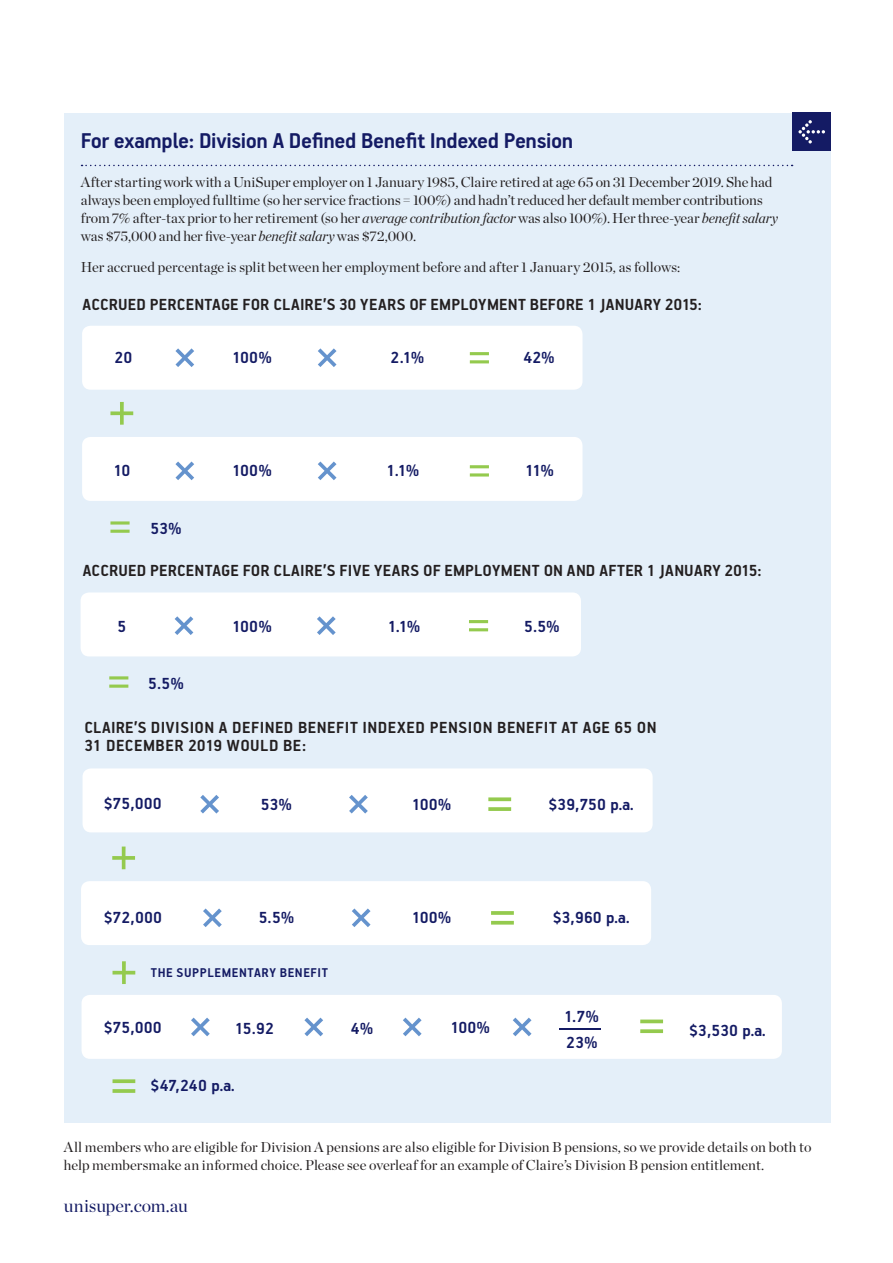
<style>
.page{position:relative;width:893px;height:1263px;background:#fff}
.page>*{position:absolute;margin:0;border:0;box-sizing:border-box;transform-origin:0 0}
.t1{font:700 24px "PF Handbook Pro";letter-spacing:-.02em;color:#141b64}
.t2{font:700 18px/18px "PF Handbook Pro";letter-spacing:.015em;color:#231f20}
.t3{font:700 18px/26.1px "PF Handbook Pro";color:#141b64}
.t4{font:18px "Chronicle Display";color:#141b64}
.t5{font:14.25px/18px "Chronicle Display";letter-spacing:-.005em;color:#231f20}
.t6{font:700 14.25px "PF Handbook Pro";letter-spacing:.04em;color:#141b64}
.s1{font-style:italic}
</style>
<div class="page">
<div style="left:64px;top:113px;width:767px;height:1010px;background:#e4eff9"></div>
<svg style="left:82px;top:165px;width:711px;height:1px"></svg>
<div style="left:82px;top:326px;width:500px;height:64px;background:#fff;border-radius:9px"></div>
<div style="left:82px;top:437px;width:500px;height:64px;background:#fff;border-radius:9px"></div>
<div style="left:81px;top:592px;width:500px;height:64px;background:#fff;border-radius:9px"></div>
<div style="left:793px;top:113px;width:38px;height:38px;background:#141b64"></div>
<svg style="left:798px;top:120px;width:27px;height:23px"></svg>
<svg style="left:175px;top:348px;width:19px;height:19px"></svg>
<svg style="left:318px;top:348px;width:18px;height:19px"></svg>
<hr style="left:470px;top:352px;width:19px;height:3px;background:#94ca4e">
<hr style="left:470px;top:360px;width:19px;height:3px;background:#94ca4e">
<svg style="left:110px;top:402px;width:23px;height:23px"></svg>
<svg style="left:175px;top:461px;width:19px;height:19px"></svg>
<svg style="left:318px;top:461px;width:18px;height:19px"></svg>
<hr style="left:470px;top:465px;width:19px;height:3px;background:#94ca4e">
<hr style="left:470px;top:473px;width:19px;height:3px;background:#94ca4e">
<svg style="left:110px;top:521px;width:20px;height:4px"></svg>
<hr style="left:110px;top:530px;width:20px;height:3px;background:#94ca4e">
<hr style="left:109px;top:676px;width:19px;height:3px;background:#94ca4e">
<svg style="left:109px;top:684px;width:19px;height:4px"></svg>
<svg style="left:175px;top:616px;width:18px;height:19px"></svg>
<svg style="left:317px;top:616px;width:19px;height:19px"></svg>
<hr style="left:469px;top:620px;width:19px;height:3px;background:#94ca4e">
<hr style="left:469px;top:628px;width:19px;height:3px;background:#94ca4e">
<div style="left:83px;top:768px;width:570px;height:64px;background:#fff;border-radius:9px"></div>
<div style="left:81px;top:881px;width:570px;height:64px;background:#fff;border-radius:9px"></div>
<div style="left:82px;top:995px;width:700px;height:64px;background:#fff;border-radius:9px"></div>
<hr style="left:559px;top:1028px;width:42px;height:2px;background:#141b64">
<svg style="left:200px;top:795px;width:19px;height:18px"></svg>
<svg style="left:349px;top:795px;width:19px;height:18px"></svg>
<svg style="left:488px;top:797px;width:23px;height:4px"></svg>
<svg style="left:488px;top:807px;width:23px;height:4px"></svg>
<svg style="left:112px;top:846px;width:23px;height:23px"></svg>
<svg style="left:203px;top:908px;width:19px;height:19px"></svg>
<svg style="left:352px;top:908px;width:19px;height:19px"></svg>
<svg style="left:491px;top:911px;width:23px;height:4px"></svg>
<hr style="left:491px;top:921px;width:23px;height:3px;background:#94ca4e">
<svg style="left:113px;top:961px;width:22px;height:23px"></svg>
<svg style="left:191px;top:1017px;width:19px;height:19px"></svg>
<svg style="left:304px;top:1017px;width:19px;height:19px"></svg>
<svg style="left:403px;top:1017px;width:19px;height:19px"></svg>
<svg style="left:513px;top:1017px;width:18px;height:19px"></svg>
<svg style="left:640px;top:1019px;width:23px;height:4px"></svg>
<svg style="left:640px;top:1029px;width:23px;height:4px"></svg>
<svg style="left:113px;top:1079px;width:22px;height:4px"></svg>
<hr style="left:113px;top:1089px;width:22px;height:4px;background:#99cc59">
<h1 class="t1" style="left:81px;top:126px;width:494px">For example: Division A Defined Benefit Indexed Pension</h1>
<p class="t5" style="left:81px;top:172px;width:699px">After starting work with a UniSuper employer on 1 January 1985, Claire retired at age 65 on 31 December 2019. She had always been employed fulltime (so her service fractions = 100%) and hadn’t reduced her default member contributions from 7% after-tax prior to her retirement (so her <span class="s1">average contribution factor</span> was also 100%). Her three-year <span class="s1">benefit salary </span>was $75,000 and her five-year <span class="s1">benefit salary</span> was $72,000.</p>
<p class="t5" style="left:81px;top:257px;width:601px">Her accrued percentage is split between her employment before and after 1 January 2015, as follows:</p>
<p class="t2" style="left:83px;top:295px;width:621px">ACCRUED PERCENTAGE FOR CLAIRE’S 30 YEARS OF EMPLOYMENT BEFORE 1 JANUARY 2015:</p>
<p class="t3" style="left:114px;top:344px;width:19px">20</p>
<p class="t3" style="left:232px;top:344px;width:41px">100%</p>
<p class="t3" style="left:391px;top:344px;width:35px">2.1%</p>
<p class="t3" style="left:523px;top:344px;width:33px">42%</p>
<p class="t3" style="left:113px;top:457px;width:18px">10</p>
<p class="t3" style="left:232px;top:457px;width:41px">100%</p>
<p class="t3" style="left:387px;top:457px;width:34px">1.1%</p>
<p class="t3" style="left:525px;top:457px;width:31px">11%</p>
<p class="t3" style="left:150px;top:515px;width:33px">53%</p>
<p class="t2" style="left:83px;top:561px;width:680px">ACCRUED PERCENTAGE FOR CLAIRE’S FIVE YEARS OF EMPLOYMENT ON AND AFTER 1 JANUARY 2015:</p>
<p class="t3" style="left:117px;top:613px;width:10px">5</p>
<p class="t3" style="left:232px;top:613px;width:41px">100%</p>
<p class="t3" style="left:388px;top:613px;width:34px">1.1%</p>
<p class="t3" style="left:524px;top:613px;width:37px">5.5%</p>
<p class="t3" style="left:148px;top:669px;width:37px">5.5%</p>
<p class="t2" style="left:84px;top:718px;width:574px">CLAIRE’S DIVISION A DEFINED BENEFIT INDEXED PENSION BENEFIT AT AGE 65 ON<br>31 DECEMBER 2019 WOULD BE:</p>
<p class="t3" style="left:104px;top:790px;width:59px">$75,000</p>
<p class="t3" style="left:261px;top:790px;width:33px">53%</p>
<p class="t3" style="left:412px;top:790px;width:41px">100%</p>
<p class="t3" style="left:548px;top:790px;width:87px">$39,750 p.a.</p>
<p class="t3" style="left:104px;top:904px;width:60px">$72,000</p>
<p class="t3" style="left:259px;top:904px;width:37px">5.5%</p>
<p class="t3" style="left:412px;top:904px;width:41px">100%</p>
<p class="t3" style="left:553px;top:904px;width:79px">$3,960 p.a.</p>
<p class="t6" style="left:151px;top:964px;width:179px">THE SUPPLEMENTARY BENEFIT</p>
<p class="t3" style="left:104px;top:1014px;width:59px">$75,000</p>
<p class="t3" style="left:235px;top:1014px;width:41px">15.92</p>
<p class="t3" style="left:351px;top:1014px;width:24px">4%</p>
<p class="t3" style="left:451px;top:1014px;width:41px">100%</p>
<p class="t3" style="left:564px;top:1002px;width:37px">1.7%<br>23%</p>
<p class="t3" style="left:150px;top:1072px;width:86px">$47,240 p.a.</p>
<p class="t3" style="left:689px;top:1017px;width:78px">$3,530 p.a.</p>
<p class="t5" style="left:64px;top:1137px;width:749px">All members who are eligible for Division A pensions are also eligible for Division B pensions, so we provide details on both to help membersmake an informed choice. Please see overleaf for an example of Claire’s Division B pension entitlement.</p>
<p class="t4" style="left:64px;top:1192px;width:126px">unisuper.com.au</p>
</div>
